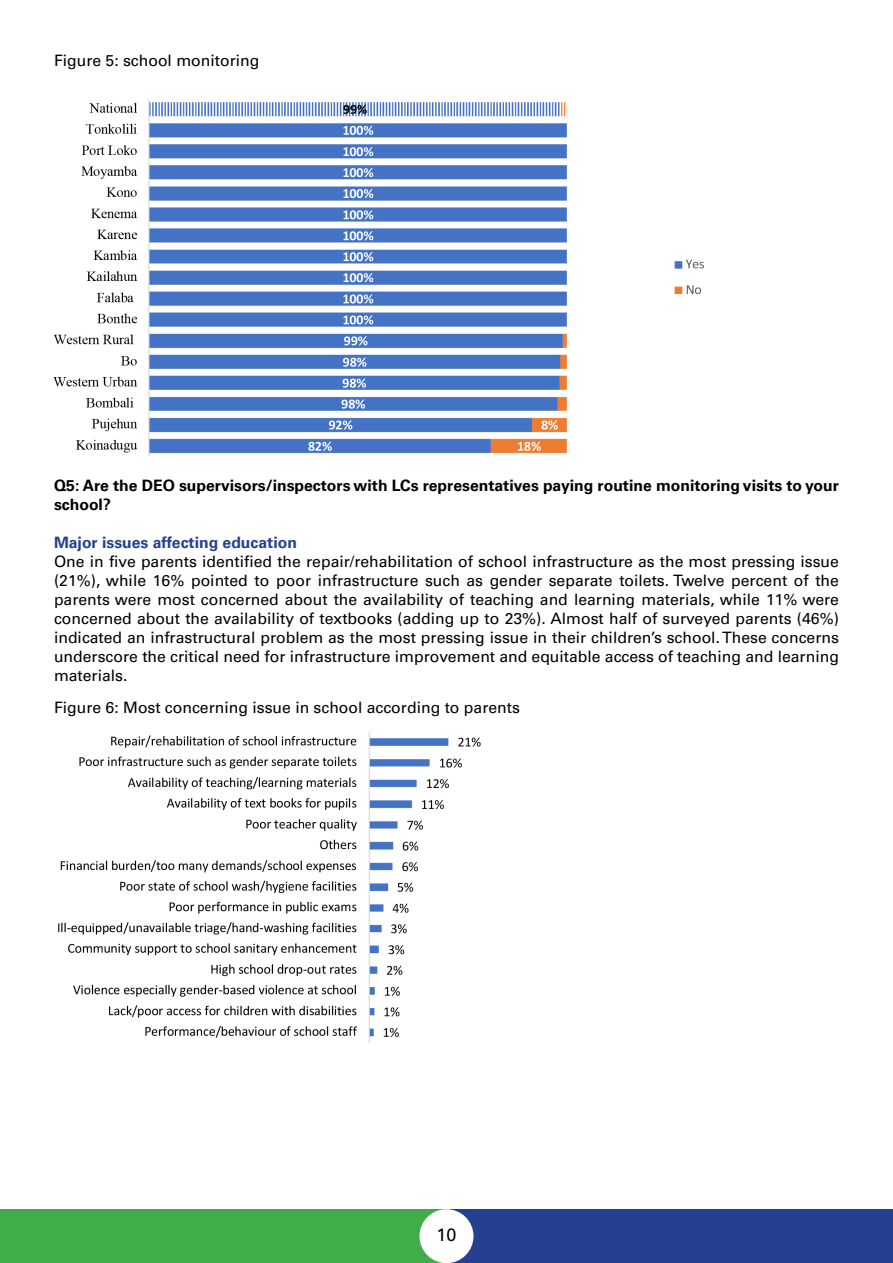
<style>
.page{position:relative;width:893px;height:1263px;background:#fff}
.page>*{position:absolute;margin:0;border:0;box-sizing:border-box;transform-origin:0 0}
.t1{font:18px "Univers";color:#000}
.t2{font:15.75px/18.9px "Univers";color:#000;text-align:justify}
.t3{font:700 15.75px/18.9px "Univers";color:#000}
.t4{font:700 15.75px "Univers";color:#25408f}
</style>
<div class="page">
<div style="left:0;top:1209px;width:446px;height:54px;background:#41ad49"></div>
<div style="left:446px;top:1209px;width:447px;height:54px;background:#25408f"></div>
<div style="left:419px;top:1209px;width:54px;height:54px;background:#fff;border-radius:50%"></div>
<img style="left:58px;top:731px;width:423px;height:312px">
<img style="left:54px;top:99px;width:650px;height:358px">
<p class="t2" style="left:54px;top:51px;width:207px">Figure 5: school monitoring</p>
<p class="t3" style="left:54px;top:476px;width:786px">Q5: Are the DEO supervisors/inspectors with LCs representatives paying routine monitoring visits to your school?</p>
<p class="t4" style="left:54px;top:533px;width:244px">Major issues affecting education</p>
<p class="t2" style="left:54px;top:552px;width:786px">One in five parents identified the repair/rehabilitation of school infrastructure as the most pressing issue (21%), while 16% pointed to poor infrastructure such as gender separate toilets. Twelve percent of the parents were most concerned about the availability of teaching and learning materials, while 11% were concerned about the availability of textbooks (adding up to 23%). Almost half of surveyed parents (46%) indicated an infrastructural problem as the most pressing issue in their children’s school. These concerns underscore the critical need for infrastructure improvement and equitable access of teaching and learning materials.</p>
<p class="t2" style="left:54px;top:698px;width:467px">Figure 6: Most concerning issue in school according to parents</p>
<p class="t1" style="left:436px;top:1224px;width:22px">10</p>
</div>
